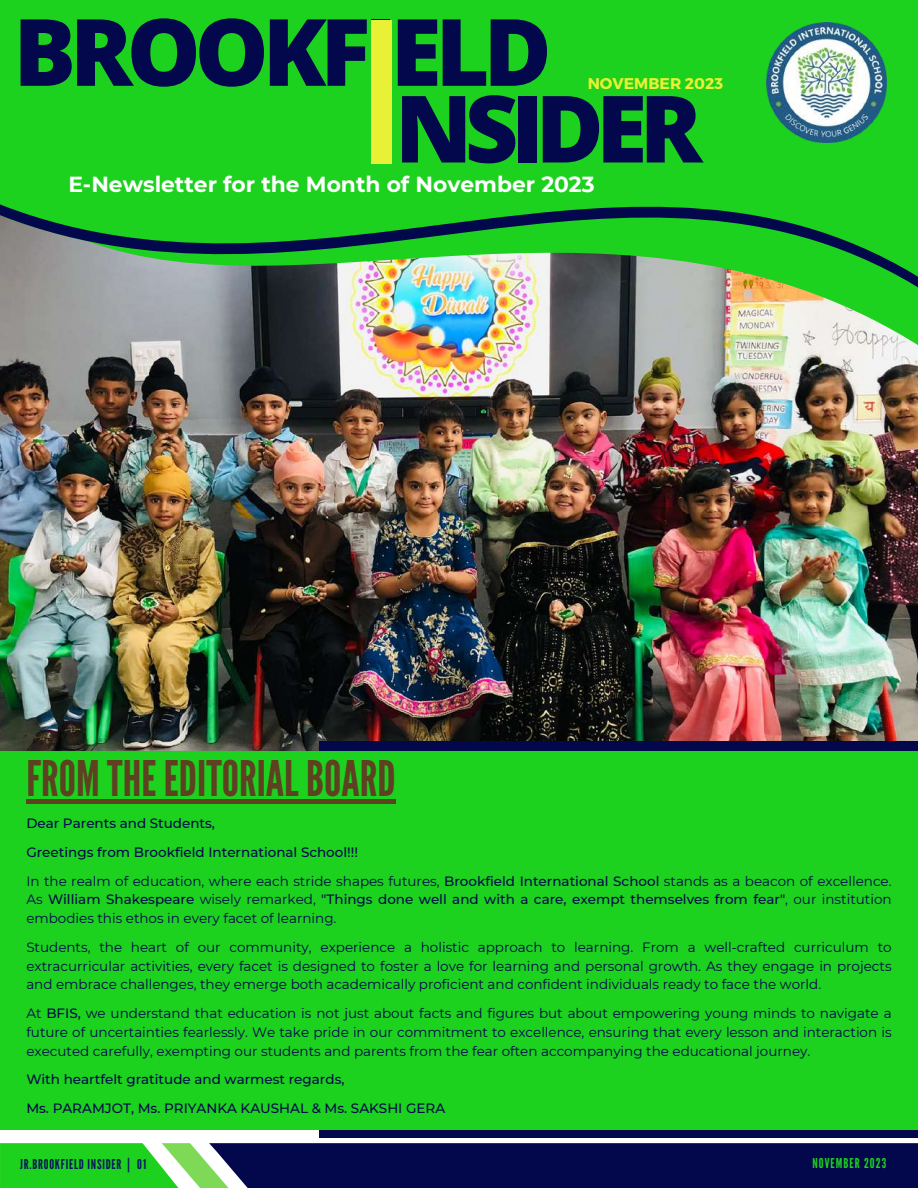
<style>
.page{position:relative;width:918px;height:1188px;background:#fff}
.page>*{position:absolute;margin:0;border:0;box-sizing:border-box;transform-origin:0 0}
.t1{font:800 93px "Open Sans";letter-spacing:-.065em;color:#02084b}
.t2{font:48.9px "League Gothic";color:#5d4121}
.t3{font:700 21.75px "Montserrat";color:#fff}
.t4{font:700 15.6px "Montserrat";color:#e8f135}
.t5{font:13.65px "League Gothic";letter-spacing:.08em;color:#1dd11f}
.t6{font:13.5px/18.8px "Montserrat";color:#02084b;text-align:justify}
.t7{font:500 13.5px/28.8px "Montserrat";color:#02084b}
.t8{font:13.5px "League Gothic";letter-spacing:.06em;color:#07135d}
.s1{font-weight:400}
.s2{font-weight:500}
</style>
<div class="page">
<svg style="left:0;top:1143px;width:918px;height:45px"></svg>
<img style="left:0;top:386px;width:918px;height:365px">
<img style="left:0;top:127px;width:918px;height:259px">
<div style="left:0;top:0;width:918px;height:127px;background:#1dd11f"></div>
<img style="left:766px;top:23px;width:120px;height:120px">
<div style="left:371px;top:20px;width:20px;height:144px;background:#e8f135"></div>
<div style="left:319px;top:741px;width:599px;height:396px;background:#02084b"></div>
<div style="left:0;top:751px;width:918px;height:379px;background:#1dd11f"></div>
<hr style="left:26px;top:799px;width:370px;height:4px;background:#5d4121">
<h1 class="t1" style="left:13px;top:-14px;width:540px">BROOKFIELD</h1>
<p class="t4" style="left:588px;top:73px;width:137px">NOVEMBER 2023</p>
<h1 class="t1" style="left:395px;top:63px;width:309px">NSIDER</h1>
<h3 class="t3" style="left:68px;top:171px;width:528px">E-Newsletter for the Month of November 2023</h3>
<h2 class="t2" style="left:26px;top:751px;width:371px">FROM THE EDITORIALBOARD</h2>
<p class="t7" style="left:26px;top:809px;width:867px">Dear Parents and Students,<br>Greetings from Brookfield International School!!!<br><span class="s1">In the realm of education, where each stride shapes futures,</span> Brookfield International School <span class="s1">stands as a beacon of excellence.</span></p>
<p class="t6" style="left:26px;top:890px;width:867px">As <span class="s2">William Shakespeare</span> wisely remarked, <span class="s2">"Things done well and with a care, exempt themselves from fear"</span>, our institution embodies this ethos in every facet of learning.</p>
<p class="t6" style="left:26px;top:938px;width:867px">Students, the heart of our community, experience a holistic approach to learning. From a well-crafted curriculum to extracurricular activities, every facet is designed to foster a love for learning and personal growth. As they engage in projects and embrace challenges, they emerge both academically proficient and confident individuals ready to face the world.</p>
<p class="t6" style="left:26px;top:1004px;width:867px">At <span class="s2">BFIS,</span> we understand that education is not just about facts and figures but about empowering young minds to navigate a future of uncertainties fearlessly. We take pride in our commitment to excellence, ensuring that every lesson and interaction is executed carefully, exempting our students and parents from the fear often accompanying the educational journey.</p>
<p class="t7" style="left:26px;top:1065px;width:420px">With heartfelt gratitude and warmest regards,<br>Ms. PARAMJOT, Ms. PRIYANKA KAUSHAL &amp; Ms. SAKSHI GERA</p>
<p class="t8" style="left:20px;top:1157px;width:128px">JR.BROOKFIELD INSIDER | 01</p>
<p class="t5" style="left:812px;top:1155px;width:75px">NOVEMBER 2023</p>
</div>
